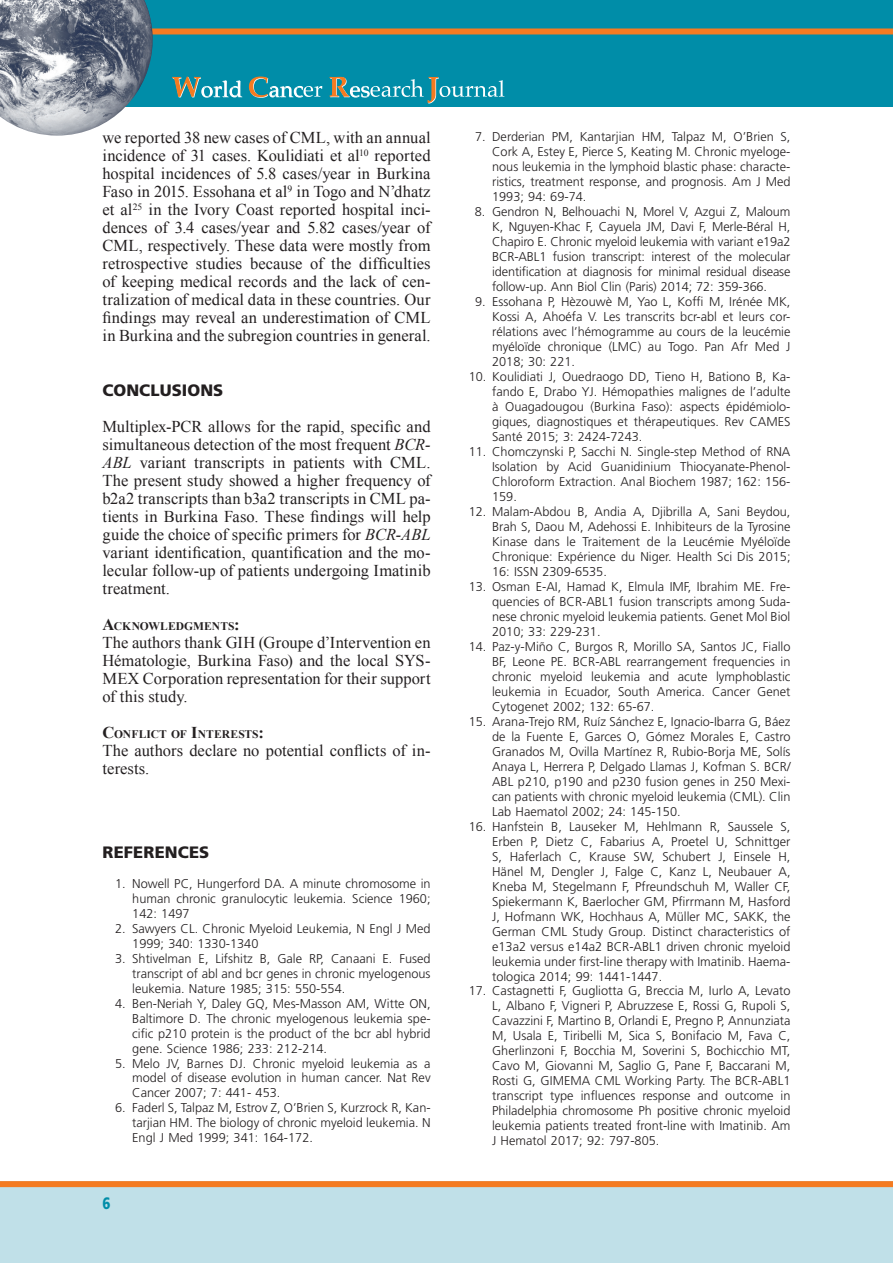
<style>
.page{position:relative;width:893px;height:1263px;background:#fff}
.page>*{position:absolute;margin:0;border:0;box-sizing:border-box;transform-origin:0 0}
.t1{font:16.5px/18px "Times New Roman";color:#231f20;text-align:justify}
.t2{font:900 16.5px "Frutiger";letter-spacing:.005em;color:#231f20}
.t3{font:900 16.5px "Frutiger";color:#008da8;scale:.8 1}
.t4{font:300 12.75px/15px "Frutiger";color:#231f20;text-align:justify}
.t5{font:700 11.55px "Times New Roman";color:#231f20}
.s1{font-style:italic}
.s2{font-size:16.5px}
</style>
<div class="page">
<div style="left:0;top:0;width:893px;height:106px;background:#008da8"></div>
<div style="left:0;top:1181px;width:893px;height:82px;background:#c0e0e8"></div>
<div style="left:0;top:28px;width:893px;height:6px;background:#f47b21"></div>
<div style="left:0;top:1181px;width:893px;height:6px;background:#f47b21"></div>
<img style="left:0;top:0;width:153px;height:136px">
<svg style="left:172px;top:77px;width:70px;height:21px"></svg>
<svg style="left:249px;top:77px;width:73px;height:21px"></svg>
<svg style="left:330px;top:77px;width:174px;height:26px"></svg>
<p class="t1" style="left:102px;top:129px;width:330px">we reported 38 new cases of CML, with an annual incidence of 31 cases. Koulidiati et al<sup>10</sup> reported hospital incidences of 5.8 cases/year in Burkina Faso in 2015. Essohana et al<sup>9</sup> in Togo and N’dhatz et al<sup>25</sup> in the Ivory Coast reported hospital inci&shy;dences of 3.4 cases/year and 5.82 cases/year of CML, respectively. These data were mostly from retrospective studies because of the difficulties of keeping medical records and the lack of cen&shy;tralization of medical data in these countries. Our findings may reveal an underestimation of CML in Burkina and the subregion countries in general.</p>
<p class="t2" style="left:102px;top:380px;width:122px">CONCLUSIONS</p>
<p class="t1" style="left:102px;top:417px;width:330px">Multiplex-PCR allows for the rapid, specific and simultaneous detection of the most frequent <span class="s1">BCR-ABL</span> variant transcripts in patients with CML.<br>The present study showed a higher frequency of b2a2 transcripts than b3a2 transcripts in CML pa&shy;tients in Burkina Faso. These findings will help guide the choice of specific primers for <span class="s1">BCR-ABL </span>variant identification, quantification and the mo&shy;lecular follow-up of patients undergoing Imatinib treatment.</p>
<p class="t5" style="left:102px;top:618px;width:139px"><span class="s2">A</span>CKNOWLEDGMENTS<span class="s2">:</span></p>
<p class="t1" style="left:102px;top:633px;width:330px">The authors thank GIH (Groupe d’Intervention en Hématologie, Burkina Faso) and the local SYS-MEX Corporation representation for their support of this study.</p>
<p class="t5" style="left:102px;top:726px;width:163px"><span class="s2">C</span>ONFLICT OF <span class="s2">I</span>NTERESTS<span class="s2">:</span></p>
<p class="t1" style="left:102px;top:741px;width:330px">The authors declare no potential conflicts of in&shy;terests.</p>
<p class="t2" style="left:102px;top:842px;width:108px">REFERENCES</p>
<p class="t4" style="left:132px;top:876px;width:300px;text-indent:-17px">1. Nowell PC, Hungerford DA. A minute chromosome in human chronic granulocytic leukemia. Science 1960; 142: 1497</p>
<p class="t4" style="left:132px;top:921px;width:300px;text-indent:-17px">2. Sawyers CL. Chronic Myeloid Leukemia, N Engl J Med<br>1999; 340: 1330-1340</p>
<p class="t4" style="left:132px;top:951px;width:300px;text-indent:-17px">3. Shtivelman E, Lifshitz B, Gale RP, Canaani E. Fused transcript of abl and bcr genes in chronic myelogenous leukemia. Nature 1985; 315: 550-554.</p>
<p class="t4" style="left:132px;top:996px;width:300px;text-indent:-17px">4. Ben-Neriah Y, Daley GQ, Mes-Masson AM, Witte ON, Baltimore D. The chronic myelogenous leukemia spe&shy;cific p210 protein is the product of the bcr abl hybrid gene. Science 1986; 233: 212-214.</p>
<p class="t4" style="left:132px;top:1056px;width:300px;text-indent:-17px">5. Melo JV, Barnes DJ. Chronic myeloid leukemia as a model of disease evolution in human cancer. Nat Rev Cancer 2007; 7: 441- 453.</p>
<p class="t4" style="left:132px;top:1101px;width:300px;text-indent:-17px">6. Faderl S, Talpaz M, Estrov Z, O’Brien S, Kurzrock R, Kan&shy;tarjian HM. The biology of chronic myeloid leukemia. N Engl J Med 1999; 341: 164-172.</p>
<p class="t3" style="left:102px;top:1193px;width:12px">6</p>
<p class="t4" style="left:492px;top:129px;width:300px;text-indent:-17px">7. Derderian PM, Kantarjian HM, Talpaz M, O’Brien S, Cork A, Estey E, Pierce S, Keating M. Chronic myeloge&shy;nous leukemia in the lymphoid blastic phase: characte&shy;ristics, treatment response, and prognosis. Am J Med 1993; 94: 69-74.</p>
<p class="t4" style="left:492px;top:204px;width:300px;text-indent:-17px">8. Gendron N, Belhouachi N, Morel V, Azgui Z, Maloum K, Nguyen-Khac F, Cayuela JM, Davi F, Merle-Béral H, Chapiro E. Chronic myeloid leukemia with variant e19a2<br>BCR-ABL1 fusion transcript: interest of the molecular identification at diagnosis for minimal residual disease follow-up. Ann Biol Clin (Paris) 2014; 72: 359-366.</p>
<p class="t4" style="left:492px;top:294px;width:300px;text-indent:-17px">9. Essohana P, Hèzouwè M, Yao L, Koffi M, Irénée MK, Kossi A, Ahoéfa V. Les transcrits bcr-abl et leurs cor&shy;rélations avec l’hémogramme au cours de la leucémie myéloïde chronique (LMC) au Togo. Pan Afr Med J 2018; 30: 221.</p>
<p class="t4" style="left:492px;top:369px;width:300px;text-indent:-23px">10. Koulidiati J, Ouedraogo DD, Tieno H, Bationo B, Ka&shy;fando E, Drabo YJ. Hémopathies malignes de l’adulte à Ouagadougou (Burkina Faso): aspects épidémiolo&shy;giques, diagnostiques et thérapeutiques. Rev CAMES Santé 2015; 3: 2424-7243.</p>
<p class="t4" style="left:492px;top:444px;width:300px;text-indent:-23px">11. Chomczynski P, Sacchi N. Single-step Method of RNA Isolation by Acid Guanidinium Thiocyanate-Phenol-Chloroform Extraction. Anal Biochem 1987; 162: 156- 159.</p>
<p class="t4" style="left:492px;top:504px;width:300px;text-indent:-23px">12. Malam-Abdou B, Andia A, Djibrilla A, Sani Beydou, Brah S, Daou M, Adehossi E. Inhibiteurs de la Tyrosine Kinase dans le Traitement de la Leucémie Myéloïde Chronique: Expérience du Niger. Health Sci Dis 2015; 16: ISSN 2309-6535.</p>
<p class="t4" style="left:492px;top:579px;width:300px;text-indent:-23px">13. Osman E-AI, Hamad K, Elmula IMF, Ibrahim ME. Fre&shy;quencies of BCR-ABL1 fusion transcripts among Suda&shy;nese chronic myeloid leukemia patients. Genet Mol Biol 2010; 33: 229-231.</p>
<p class="t4" style="left:492px;top:639px;width:300px;text-indent:-23px">14. Paz-y-Miño C, Burgos R, Morillo SA, Santos JC, Fiallo BF, Leone PE. BCR-ABL rearrangement frequencies in chronic myeloid leukemia and acute lymphoblastic leukemia in Ecuador, South America. Cancer Genet Cytogenet 2002; 132: 65-67.</p>
<p class="t4" style="left:492px;top:714px;width:300px;text-indent:-23px">15. Arana-Trejo RM, Ruíz Sánchez E, Ignacio-Ibarra G, Báez de la Fuente E, Garces O, Gómez Morales E, Castro Granados M, Ovilla Martínez R, Rubio-Borja ME, Solís Anaya L, Herrera P, Delgado Llamas J, Kofman S. BCR/ ABL p210, p190 and p230 fusion genes in 250 Mexi&shy;can patients with chronic myeloid leukemia (CML). Clin Lab Haematol 2002; 24: 145-150.</p>
<p class="t4" style="left:492px;top:819px;width:300px;text-indent:-23px">16. Hanfstein B, Lauseker M, Hehlmann R, Saussele S, Erben P, Dietz C, Fabarius A, Proetel U, Schnittger S, Haferlach C, Krause SW, Schubert J, Einsele H, Hänel M, Dengler J, Falge C, Kanz L, Neubauer A, Kneba M, Stegelmann F, Pfreundschuh M, Waller CF, Spiekermann K, Baerlocher GM, Pfirrmann M, Hasford J, Hofmann WK, Hochhaus A, Müller MC, SAKK, the German CML Study Group. Distinct characteristics of e13a2 versus e14a2 BCR-ABL1 driven chronic myeloid leukemia under first-line therapy with Imatinib. Haema&shy;tologica 2014; 99: 1441-1447.</p>
<p class="t4" style="left:492px;top:984px;width:300px;text-indent:-23px">17. Castagnetti F, Gugliotta G, Breccia M, Iurlo A, Levato L, Albano F, Vigneri P, Abruzzese E, Rossi G, Rupoli S, Cavazzini F, Martino B, Orlandi E, Pregno P, Annunziata M, Usala E, Tiribelli M, Sica S, Bonifacio M, Fava C, Gherlinzoni F, Bocchia M, Soverini S, Bochicchio MT, Cavo M, Giovanni M, Saglio G, Pane F, Baccarani M, Rosti G, GIMEMA CML Working Party. The BCR-ABL1 transcript type influences response and outcome in Philadelphia chromosome Ph positive chronic myeloid leukemia patients treated front-line with Imatinib. Am J Hematol 2017; 92: 797-805.</p>
</div>
